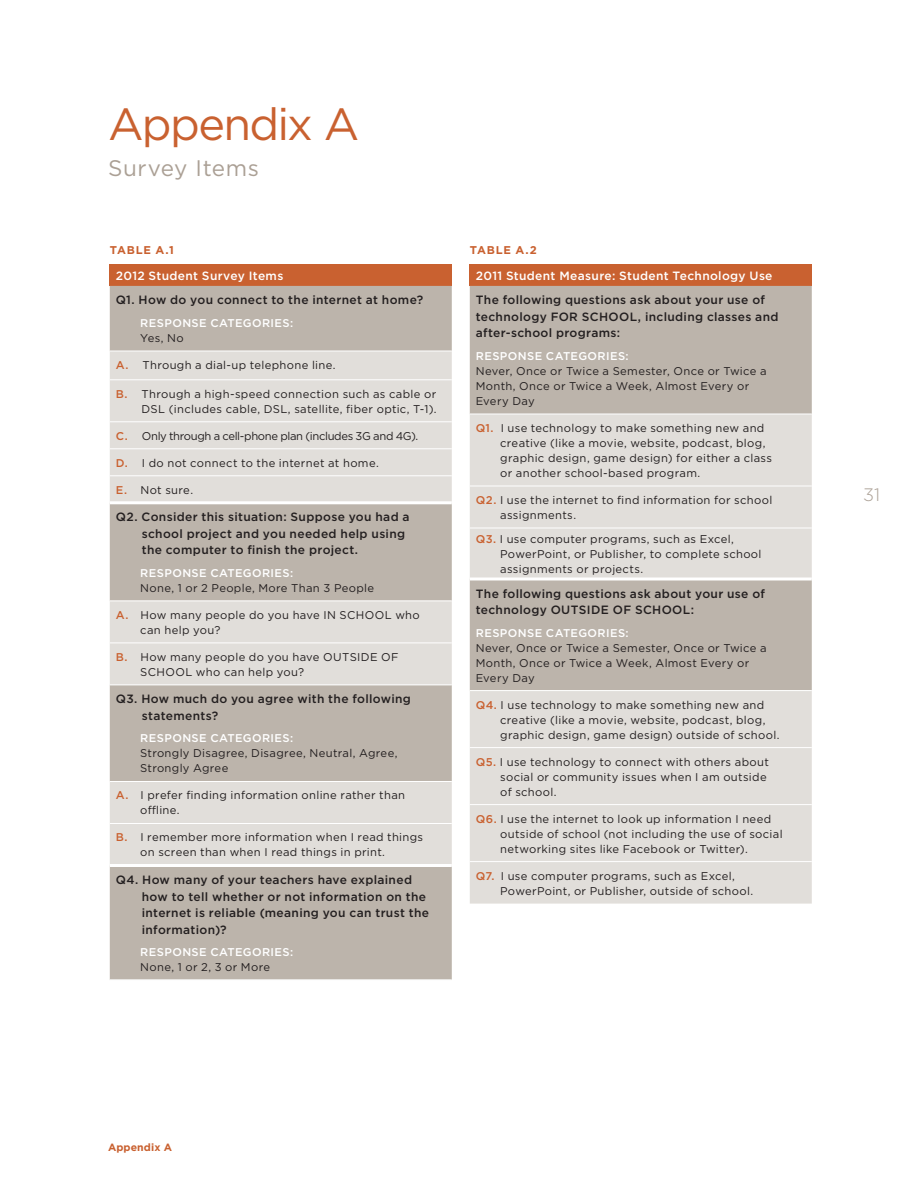
<style>
.page{position:relative;width:918px;height:1188px;background:#fff}
.page>*{position:absolute;margin:0;border:0;box-sizing:border-box;transform-origin:0 0}
.Chapter_Head_Gotham{font:45px "Gotham";letter-spacing:-.035em;color:#c96130}
.Appendix_Sm_Head{font:22.5px "Gotham";letter-spacing:.025em;color:#aba095}
.t1{font:300 18px "Gotham";color:#aba095}
.Table_Head_Black{font:500 12px/16.5px "Gotham";letter-spacing:.03em;color:#231f20}
.Table_Head{font:500 12px/16.5px "Gotham";letter-spacing:.03em;color:#231f20}
.Table_Head-2{font:500 12px "Gotham";letter-spacing:.025em;color:#fff}
.Table_text-Gotham{font:11.25px/15px "Gotham";letter-spacing:.03em;color:#231f20}
.Table_Head_Black-2{font:11.25px/15px "Gotham";letter-spacing:.03em;color:#231f20}
.Table_Head-3{font:11.25px/15px "Gotham";letter-spacing:.03em;color:#231f20}
.Table_Head_Black-3{font:500 11.25px/15px "Gotham";letter-spacing:.035em;color:#fff}
.Table_text-Gotham-2{font:11.25px "Gotham";letter-spacing:-.03em;color:#231f20}
.Figure_Number{font:700 11.25px "Gotham";letter-spacing:.07em;color:#c96130}
.Body_Bullet-Gotham{font:700 10.5px "Gotham";letter-spacing:.01em;color:#c96130}
.s1{font-weight:400;color:#231f20}
.s2{font-weight:500;color:#c96130}
.s3{font-weight:500;color:#fff}
</style>
<div class="page">
<div style="left:470px;top:264px;width:342px;height:22px;background:#c96130"></div>
<div style="left:470px;top:286px;width:342px;height:128px;background:#bcb4ab"></div>
<svg style="left:470px;top:415px;width:342px;height:489px;background:#d8d4cf"></svg>
<hr style="left:470px;top:577px;width:342px;height:3px;background:#fff">
<hr style="left:470px;top:486px;width:342px;height:1px;background:#fff">
<hr style="left:470px;top:528px;width:342px;height:1px;background:#fff">
<hr style="left:470px;top:747px;width:342px;height:1px;background:#fff">
<hr style="left:470px;top:804px;width:342px;height:1px;background:#fff">
<hr style="left:470px;top:861px;width:342px;height:1px;background:#fff">
<hr style="left:470px;top:690px;width:342px;height:1px;background:#fff">
<div style="left:110px;top:264px;width:342px;height:22px;background:#c96130"></div>
<div style="left:110px;top:286px;width:342px;height:693px;background:#bcb4ab"></div>
<svg style="left:110px;top:352px;width:342px;height:512px;background:#d3cec8"></svg>
<hr style="left:110px;top:421px;width:342px;height:1px;background:#fff">
<hr style="left:110px;top:448px;width:342px;height:1px;background:#fff">
<hr style="left:110px;top:643px;width:342px;height:1px;background:#fff">
<hr style="left:110px;top:379px;width:342px;height:1px;background:#fff">
<hr style="left:110px;top:501px;width:342px;height:3px;background:#fff">
<hr style="left:110px;top:351px;width:342px;height:1px;background:#fff">
<hr style="left:110px;top:601px;width:342px;height:1px;background:#fff">
<hr style="left:110px;top:781px;width:342px;height:1px;background:#fff">
<hr style="left:110px;top:864px;width:342px;height:3px;background:#fff">
<hr style="left:110px;top:475px;width:342px;height:1px;background:#fff">
<hr style="left:110px;top:685px;width:342px;height:1px;background:#fff">
<hr style="left:110px;top:823px;width:342px;height:1px;background:#fff">
<p class="Chapter_Head_Gotham" style="left:108px;top:96px;width:253px">Appendix A</p>
<p class="Appendix_Sm_Head" style="left:108px;top:154px;width:153px">Survey Items</p>
<p class="Figure_Number" style="left:110px;top:242px;width:66px">TABLE A.1</p>
<p class="Table_Head-2" style="left:116px;top:268px;width:169px">2012 Student Survey Items</p>
<p class="Table_Head_Black" style="left:116px;top:292px;width:309px">Q1. How do you connect to the internet at home?</p>
<p class="Table_Head_Black-3" style="left:140px;top:315px;width:154px">RESPONSE CATEGORIES:<br><span class="s1">Yes, No</span></p>
<p class="Table_text-Gotham" style="left:116px;top:357px;width:221px"><span class="s2">A.</span> Through a dial-up telephone line.</p>
<p class="Table_text-Gotham" style="left:116px;top:386px;width:322px;text-align:right"><span class="s2">B.</span> Through a high-speed connection such as cable or<br>DSL (includes cable, DSL, satellite, fiber optic, T-1).</p>
<p class="Table_text-Gotham-2" style="left:116px;top:429px;width:304px"><span class="s2">C.</span> Only through a cell-phone plan (includes 3G and 4G).</p>
<p class="Table_text-Gotham" style="left:116px;top:455px;width:265px"><span class="s2">D.</span> I do not connect to the internet at home.</p>
<p class="Table_text-Gotham" style="left:116px;top:482px;width:79px"><span class="s2">E.</span> Not sure.</p>
<p class="Table_Head_Black" style="left:142px;top:509px;width:269px;text-indent:-26px">Q2. Consider this situation: Suppose you had a school project and you needed help using the computer to finish the project.</p>
<p class="Table_Head_Black-2" style="left:140px;top:565px;width:235px"><span class="s3">RESPONSE CATEGORIES:<br></span>None, 1 or 2 People, More Than 3 People</p>
<p class="Table_text-Gotham" style="left:140px;top:607px;width:281px;text-indent:-24px"><span class="s2">A.</span> How many people do you have IN SCHOOL who can help you?</p>
<p class="Table_text-Gotham" style="left:140px;top:649px;width:260px;text-indent:-24px"><span class="s2">B.</span> How many people do you have OUTSIDE OF<br>SCHOOL who can help you?</p>
<p class="Table_Head_Black" style="left:142px;top:691px;width:271px;text-indent:-26px">Q3. How much do you agree with the following statements?</p>
<p class="Table_Head_Black-2" style="left:140px;top:731px;width:259px"><span class="s3">RESPONSE CATEGORIES:<br></span>Strongly Disagree, Disagree, Neutral, Agree,<br>Strongly Agree</p>
<p class="Table_text-Gotham" style="left:140px;top:788px;width:266px;text-indent:-24px"><span class="s2">A.</span> I prefer finding information online rather than offline.</p>
<p class="Table_text-Gotham" style="left:140px;top:830px;width:284px;text-indent:-24px"><span class="s2">B.</span> I remember more information when I read things on screen than when I read things in print.</p>
<p class="Table_Head_Black" style="left:142px;top:871px;width:289px;text-indent:-26px">Q4. How many of your teachers have explained how to tell whether or not information on the internet is reliable (meaning you can trust the information)?</p>
<p class="Table_Head_Black-3" style="left:140px;top:944px;width:154px">RESPONSE CATEGORIES:<br><span class="s1">None, 1 or 2, 3 or More</span></p>
<p class="Figure_Number" style="left:470px;top:242px;width:69px">TABLE A.2</p>
<p class="Table_Head-2" style="left:476px;top:268px;width:298px">2011 Student Measure: Student Technology Use</p>
<p class="Table_Head_Black" style="left:476px;top:292px;width:304px">The following questions ask about your use of technology FOR SCHOOL, including classes and after-school programs:</p>
<p class="Table_Head_Black-2" style="left:476px;top:348px;width:292px"><span class="s3">RESPONSE CATEGORIES:<br></span>Never, Once or Twice a Semester, Once or Twice a<br>Month, Once or Twice a Week, Almost Every or<br>Every Day</p>
<p class="Table_text-Gotham" style="left:500px;top:420px;width:273px;text-indent:-24px"><span class="s2">Q1.</span> I use technology to make something new and creative (like a movie, website, podcast, blog, graphic design, game design) for either a class or another school-based program.</p>
<p class="Table_text-Gotham" style="left:500px;top:492px;width:274px;text-indent:-24px"><span class="s2">Q2.</span> I use the internet to find information for school assignments.</p>
<p class="Table_text-Gotham" style="left:500px;top:531px;width:263px;text-indent:-24px"><span class="s2">Q3.</span> I use computer programs, such as Excel,<br>PowerPoint, or Publisher, to complete school assignments or projects.</p>
<p class="Table_Head" style="left:476px;top:585px;width:291px">The following questions ask about your use of technology OUTSIDE OF SCHOOL:</p>
<p class="Table_Head-3" style="left:476px;top:625px;width:292px"><span class="s3">RESPONSE CATEGORIES:<br></span>Never, Once or Twice a Semester, Once or Twice a<br>Month, Once or Twice a Week, Almost Every or<br>Every Day</p>
<p class="Table_text-Gotham" style="left:500px;top:697px;width:281px;text-indent:-24px"><span class="s2">Q4.</span> I use technology to make something new and creative (like a movie, website, podcast, blog, graphic design, game design) outside of school.</p>
<p class="Table_text-Gotham" style="left:500px;top:754px;width:270px;text-indent:-24px"><span class="s2">Q5.</span> I use technology to connect with others about social or community issues when I am outside of school.</p>
<p class="Table_text-Gotham" style="left:500px;top:811px;width:284px;text-indent:-24px"><span class="s2">Q6.</span> I use the internet to look up information I need outside of school (not including the use of social networking sites like Facebook or Twitter).</p>
<p class="Table_text-Gotham" style="left:500px;top:868px;width:255px;text-indent:-24px"><span class="s2">Q7.</span> I use computer programs, such as Excel,<br>PowerPoint, or Publisher, outside of school.</p>
<p class="Body_Bullet-Gotham" style="left:108px;top:1141px;width:66px">Appendix A</p>
<p class="t1" style="left:863px;top:484px;width:19px">31</p>
</div>
